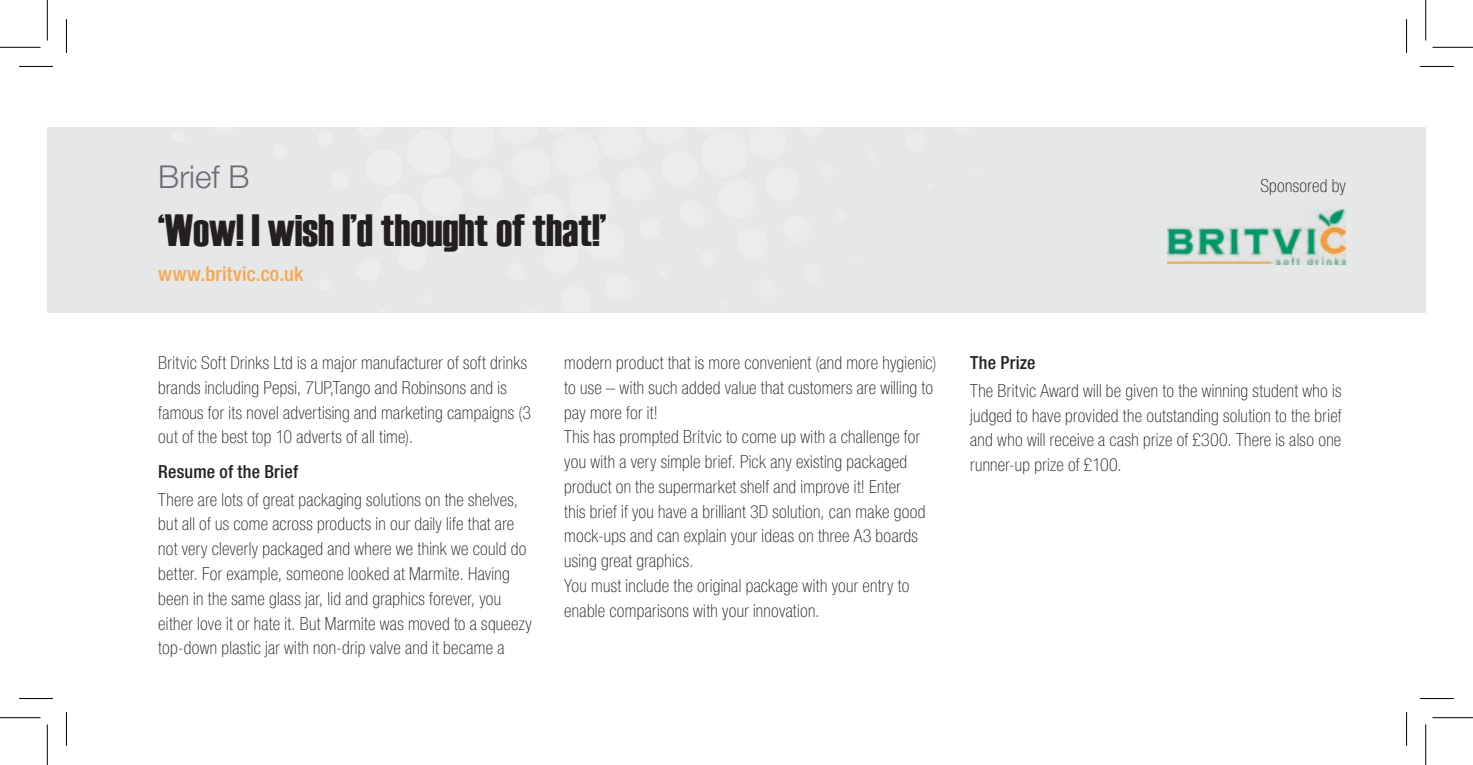
<style>
.page{position:relative;width:1473px;height:765px;background:#fff}
.page>*{position:absolute;margin:0;border:0;box-sizing:border-box;transform-origin:0 0}
.t1{font:45px "Haettenschweiler";color:#231f20}
.t2{font:300 31.5px "Helvetica Neue LT";color:#6c6d70}
.t3{font:500 condensed 20.25px "Helvetica Neue LT";letter-spacing:.01em;color:#f9a64a}
.t4{font:100 condensed 18px/24.8px "Helvetica Neue LT";letter-spacing:.015em;color:#231f20}
.t5{font:500 condensed 18px "Helvetica Neue LT";letter-spacing:.01em;color:#231f20}
</style>
<div class="page">
<div style="left:47px;top:127px;width:19px;height:185px;background:#e6e7e9"></div>
<div style="left:66px;top:127px;width:1359px;height:185px;background:#e6e7e9"></div>
<img style="left:1167px;top:209px;width:178px;height:55px">
<hr style="left:19px;top:66px;width:34px;height:1px;background:#000">
<hr style="left:1419px;top:66px;width:34px;height:1px;background:#000">
<hr style="left:19px;top:697px;width:34px;height:1px;background:#000">
<hr style="left:1419px;top:697px;width:34px;height:1px;background:#000">
<hr style="left:66px;top:19px;width:1px;height:34px;background:#000">
<hr style="left:66px;top:711px;width:1px;height:34px;background:#000">
<hr style="left:1405px;top:19px;width:1px;height:34px;background:#000">
<hr style="left:1405px;top:711px;width:1px;height:34px;background:#000">
<hr style="left:0;top:47px;width:40px;height:1px;background:#000">
<hr style="left:1432px;top:47px;width:40px;height:1px;background:#000">
<hr style="left:0;top:717px;width:40px;height:1px;background:#000">
<hr style="left:1432px;top:717px;width:40px;height:1px;background:#000">
<hr style="left:47px;top:0;width:1px;height:41px;background:#000">
<hr style="left:47px;top:724px;width:1px;height:40px;background:#000">
<hr style="left:1425px;top:0;width:1px;height:41px;background:#000">
<hr style="left:1425px;top:724px;width:1px;height:40px;background:#000">
<h2 class="t2" style="left:158px;top:157px;width:93px">Brief B</h2>
<h1 class="t1" style="left:158px;top:204px;width:449px">‘Wow! I wish I’d thought of that!’</h1>
<p class="t3" style="left:158px;top:262px;width:147px">www.britvic.co.uk</p>
<p class="t4" style="left:1260px;top:173px;width:87px">Sponsored by</p>
<p class="t4" style="left:158px;top:350px;width:374px">Britvic Soft Drinks Ltd is a major manufacturer of soft drinks brands including Pepsi, 7UP,Tango and Robinsons and is famous for its novel advertising and marketing campaigns (3 out of the best top 10 adverts of all time).</p>
<p class="t5" style="left:158px;top:460px;width:141px">Resume of the Brief</p>
<p class="t4" style="left:158px;top:486px;width:375px">There are lots of great packaging solutions on the shelves, but all of us come across products in our daily life that are not very cleverly packaged and where we think we could do better. For example, someone looked at Marmite. Having been in the same glass jar, lid and graphics forever, you either love it or hate it. But Marmite was moved to a squeezy top-down plastic jar with non-drip valve and it became a</p>
<p class="t4" style="left:564px;top:350px;width:373px">modern product that is more convenient (and more hygienic) to use – with such added value that customers are willing to pay more for it!<br>This has prompted Britvic to come up with a challenge for you with a very simple brief. Pick any existing packaged product on the supermarket shelf and improve it! Enter<br>this brief if you have a brilliant 3D solution, can make good mock-ups and can explain your ideas on three A3 boards using great graphics.<br>You must include the original package with your entry to enable comparisons with your innovation.</p>
<p class="t5" style="left:970px;top:351px;width:67px">The Prize</p>
<p class="t4" style="left:970px;top:378px;width:373px;text-align:justify">The Britvic Award will be given to the winning student who is judged to have provided the outstanding solution to the brief and who will receive a cash prize of £300. There is also one runner-up prize of £100.</p>
</div>
